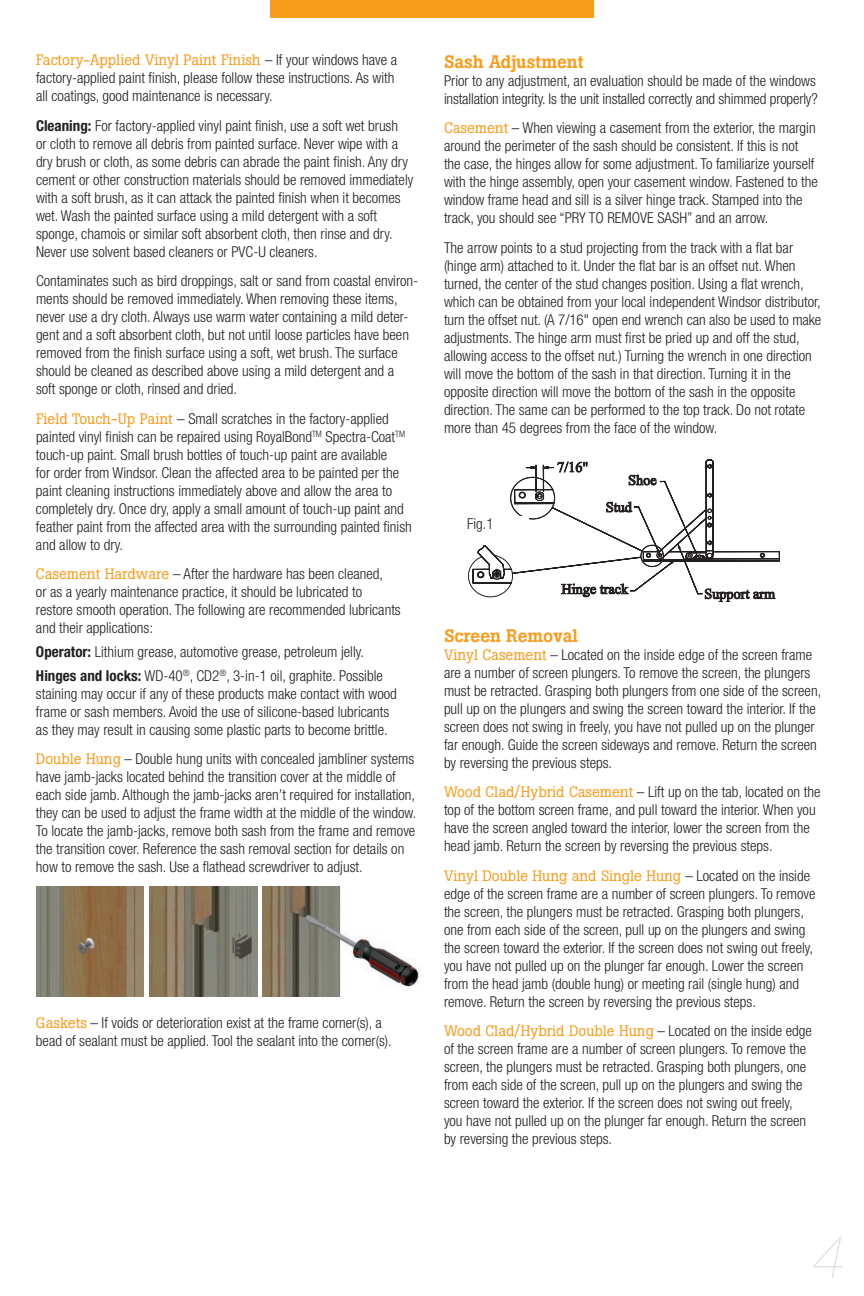
<style>
.page{position:relative;width:864px;height:1296px;background:#fff}
.page>*{position:absolute;margin:0;border:0;box-sizing:border-box;transform-origin:0 0}
.t1{font:italic 200 60px "Helvetica Neue LT Std";color:#dcdddf}
.t2{font:500 18px "Boton";color:#f89c1c}
.t3{font:300 condensed 15px/18px "Helvetica Neue LT Std";color:#231f20}
.t4{font:15px "Boton";color:#f89c1c}
.s1{font-family:"Helvetica Neue LT Std";font-weight:300;font-stretch:condensed;color:#231f20}
.s2{font-weight:700}
.s3{font-family:"Boton";font-weight:400;font-stretch:normal;color:#f89c1c}
</style>
<div class="page">
<svg style="left:468px;top:459px;width:312px;height:143px"></svg>
<div style="left:465px;top:517px;width:64px;height:28px;background:#fff"></div>
<img style="left:36px;top:886px;width:108px;height:110px">
<img style="left:150px;top:886px;width:108px;height:110px">
<img style="left:263px;top:886px;width:157px;height:110px">
<div style="left:270px;top:0;width:324px;height:18px;background:#f89c1c"></div>
<p class="t4" style="left:36px;top:51px;width:363px">Factory-Applied Vinyl Paint Finish <span class="s1">– If your windows have a</span></p>
<p class="t3" style="left:36px;top:69px;width:360px">factory-applied paint finish, please follow these instructions. As with all coatings, good maintenance is necessary.</p>
<p class="t3" style="left:36px;top:116px;width:379px"><span class="s2">Cleaning:</span> For factory-applied vinyl paint finish, use a soft wet brush<br>or cloth to remove all debris from painted surface. Never wipe with a dry brush or cloth, as some debris can abrade the paint finish. Any dry cement or other construction materials should be removed immediately with a soft brush, as it can attack the painted finish when it becomes wet. Wash the painted surface using a mild detergent with a soft sponge, chamois or similar soft absorbent cloth, then rinse and dry.<br>Never use solvent based cleaners or PVC-U cleaners.</p>
<p class="t3" style="left:36px;top:272px;width:384px">Contaminates such as bird droppings, salt or sand from coastal environ&shy;ments should be removed immediately. When removing these items, never use a dry cloth. Always use warm water containing a mild deter&shy;gent and a soft absorbent cloth, but not until loose particles have been removed from the finish surface using a soft, wet brush. The surface should be cleaned as described above using a mild detergent and a<br>soft sponge or cloth, rinsed and dried.</p>
<p class="t3" style="left:36px;top:409px;width:377px"><span class="s3">Field Touch-Up Paint</span> – Small scratches in the factory-applied painted vinyl finish can be repaired using RoyalBond<sup>TM</sup> Spectra-Coat<sup>TM </sup>touch-up paint. Small brush bottles of touch-up paint are available<br>for order from Windsor. Clean the affected area to be painted per the paint cleaning instructions immediately above and allow the area to completely dry. Once dry, apply a small amount of touch-up paint and feather paint from the affected area with the surrounding painted finish and allow to dry.</p>
<p class="t3" style="left:36px;top:565px;width:366px"><span class="s3">Casement Hardware</span> – After the hardware has been cleaned,<br>or as a yearly maintenance practice, it should be lubricated to restore smooth operation. The following are recommended lubricants and their applications:</p>
<p class="t3" style="left:36px;top:640px;width:348px;line-height:23.8px"><span class="s2">Operator:</span> Lithium grease, automotive grease, petroleum jelly.<br><span class="s2">Hinges and locks:</span> WD-40<sup>®</sup>, CD2<sup>®</sup>, 3-in-1 oil, graphite. Possible</p>
<p class="t3" style="left:36px;top:684px;width:362px">staining may occur if any of these products make contact with wood frame or sash members. Avoid the use of silicone-based lubricants as they may result in causing some plastic parts to become brittle.</p>
<p class="t3" style="left:36px;top:750px;width:382px"><span class="s3">Double Hung</span> – Double hung units with concealed jambliner systems have jamb-jacks located behind the transition cover at the middle of each side jamb. Although the jamb-jacks aren’t required for installation, they can be used to adjust the frame width at the middle of the window.<br>To locate the jamb-jacks, remove both sash from the frame and remove the transition cover. Reference the sash removal section for details on how to remove the sash. Use a flathead screwdriver to adjust.</p>
<p class="t3" style="left:36px;top:1013px;width:357px"><span class="s3">Gaskets</span> – If voids or deterioration exist at the frame corner(s), a bead of sealant must be applied. Tool the sealant into the corner(s).</p>
<p class="t2" style="left:444px;top:51px;width:141px">Sash Adjustment</p>
<p class="t3" style="left:444px;top:71px;width:375px">Prior to any adjustment, an evaluation should be made of the windows installation integrity. Is the unit installed correctly and shimmed properly?</p>
<p class="t3" style="left:444px;top:119px;width:375px"><span class="s3">Casement</span> – When viewing a casement from the exterior, the margin around the perimeter of the sash should be consistent. If this is not the case, the hinges allow for some adjustment. To familiarize yourself with the hinge assembly, open your casement window. Fastened to the window frame head and sill is a silver hinge track. Stamped into the track, you should see “PRY TO REMOVE SASH” and an arrow.</p>
<p class="t3" style="left:444px;top:238px;width:379px">The arrow points to a stud projecting from the track with a flat bar (hinge arm) attached to it. Under the flat bar is an offset nut. When turned, the center of the stud changes position. Using a flat wrench, which can be obtained from your local independent Windsor distributor, turn the offset nut. (A 7/16" open end wrench can also be used to make adjustments. The hinge arm must first be pried up and off the stud, allowing access to the offset nut.) Turning the wrench in one direction will move the bottom of the sash in that direction. Turning it in the opposite direction will move the bottom of the sash in the opposite direction. The same can be performed to the top track. Do not rotate more than 45 degrees from the face of the window.</p>
<p class="t3" style="left:467px;top:515px;width:28px">Fig.1</p>
<p class="t2" style="left:444px;top:625px;width:136px">Screen Removal</p>
<p class="t3" style="left:444px;top:645px;width:379px"><span class="s3">Vinyl Casement</span> – Located on the inside edge of the screen frame are a number of screen plungers. To remove the screen, the plungers must be retracted. Grasping both plungers from one side of the screen, pull up on the plungers and swing the screen toward the interior. If the screen does not swing in freely, you have not pulled up on the plunger far enough. Guide the screen sideways and remove. Return the screen by reversing the previous steps.</p>
<p class="t3" style="left:444px;top:783px;width:378px"><span class="s3">Wood Clad/Hybrid Casement</span> – Lift up on the tab, located on the top of the bottom screen frame, and pull toward the interior. When you have the screen angled toward the interior, lower the screen from the head jamb. Return the screen by reversing the previous steps.</p>
<p class="t4" style="left:444px;top:867px;width:368px">Vinyl Double Hung and Single Hung <span class="s1">– Located on the inside</span></p>
<p class="t3" style="left:444px;top:884px;width:373px">edge of the screen frame are a number of screen plungers. To remove the screen, the plungers must be retracted. Grasping both plungers, one from each side of the screen, pull up on the plungers and swing the screen toward the exterior. If the screen does not swing out freely, you have not pulled up on the plunger far enough. Lower the screen from the head jamb (double hung) or meeting rail (single hung) and remove. Return the screen by reversing the previous steps.</p>
<p class="t4" style="left:444px;top:1022px;width:369px">Wood Clad/Hybrid Double Hung <span class="s1">– Located on the inside edge</span></p>
<p class="t3" style="left:444px;top:1040px;width:364px">of the screen frame are a number of screen plungers. To remove the screen, the plungers must be retracted. Grasping both plungers, one from each side of the screen, pull up on the plungers and swing the screen toward the exterior. If the screen does not swing out freely, you have not pulled up on the plunger far enough. Return the screen by reversing the previous steps.</p>
<h1 class="t1" style="left:813px;top:1223px;width:35px">4</h1>
</div>
